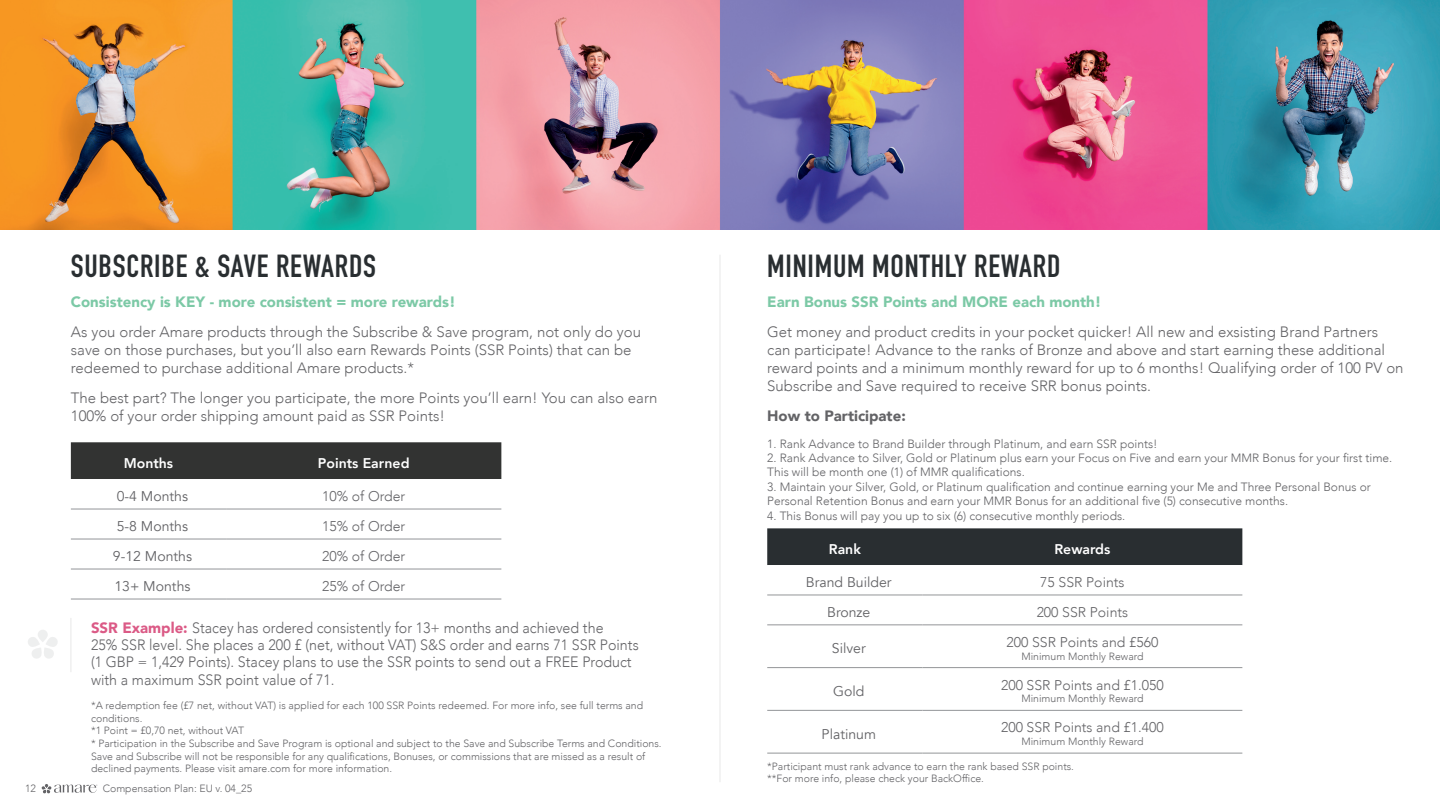
<style>
.page{position:relative;width:1440px;height:810px;background:#fff}
.page>*{position:absolute;margin:0;border:0;box-sizing:border-box;transform-origin:0 0}
.t1{font:700 31.5px "DIN Condensed";letter-spacing:.025em;color:#292e31}
.t2{font:300 15px/18px "Avenir";color:#636366}
.t3{font:300 15px/17.2px "Avenir";color:#636366;scale:.95 1}
.t4{font:900 15px "Avenir";color:#7cc9a6}
.t5{font:900 15px "Avenir";color:#636366}
.t6{font:300 14.1px "Avenir";color:#636366}
.t7{font:14.1px "Avenir";color:#636366}
.t8{font:800 14.1px "Avenir";color:#fff}
.t9{font:300 12px/14.4px "Avenir";color:#636366}
.t10{font:300 10.5px/12.6px "Avenir";color:#636366}
.s1{font-weight:900;color:#db5a86}
</style>
<div class="page">
<img style="left:0;top:0;width:1440px;height:230px">
<div style="left:71px;top:442px;width:430px;height:37px;background:#323332"></div>
<svg style="left:71px;top:508px;width:430px;height:91px"></svg>
<div style="left:71px;top:509px;width:155px;height:30px;background:#fff"></div>
<div style="left:71px;top:539px;width:155px;height:30px;background:#fff"></div>
<div style="left:71px;top:569px;width:155px;height:30px;background:#fff"></div>
<hr style="left:71px;top:509px;width:155px;height:1px;background:#939598">
<hr style="left:226px;top:509px;width:275px;height:1px;background:#939598">
<hr style="left:71px;top:539px;width:155px;height:1px;background:#939598">
<hr style="left:226px;top:539px;width:275px;height:1px;background:#939598">
<hr style="left:71px;top:599px;width:155px;height:1px;background:#939598">
<hr style="left:226px;top:599px;width:275px;height:1px;background:#939598">
<hr style="left:71px;top:569px;width:155px;height:1px;background:#939598">
<hr style="left:226px;top:569px;width:275px;height:1px;background:#939598">
<hr style="left:719px;top:255px;width:2px;height:527px;background:#939598">
<hr style="left:70px;top:618px;width:2px;height:54px;background:#939598">
<div style="left:767px;top:528px;width:475px;height:37px;background:#292e31"></div>
<svg style="left:767px;top:594px;width:475px;height:159px"></svg>
<div style="left:767px;top:595px;width:155px;height:30px;background:#fff"></div>
<div style="left:767px;top:625px;width:155px;height:43px;background:#fff"></div>
<svg style="left:767px;top:668px;width:155px;height:85px"></svg>
<hr style="left:767px;top:595px;width:155px;height:1px;background:#939598">
<hr style="left:922px;top:595px;width:320px;height:1px;background:#939598">
<hr style="left:767px;top:625px;width:155px;height:1px;background:#939598">
<hr style="left:922px;top:625px;width:320px;height:1px;background:#939598">
<hr style="left:767px;top:753px;width:155px;height:1px;background:#939598">
<hr style="left:922px;top:753px;width:320px;height:1px;background:#939598">
<hr style="left:767px;top:667px;width:155px;height:1px;background:#939598">
<hr style="left:922px;top:667px;width:320px;height:1px;background:#939598">
<hr style="left:767px;top:710px;width:155px;height:1px;background:#939598">
<hr style="left:922px;top:710px;width:320px;height:1px;background:#939598">
<svg style="left:28px;top:630px;width:30px;height:29px"></svg>
<svg style="left:41px;top:784px;width:56px;height:10px"></svg>
<h1 class="t1" style="left:71px;top:245px;width:307px">SUBSCRIBE &amp; SAVE REWARDS</h1>
<h2 class="t4" style="left:71px;top:289px;width:386px">Consistency is KEY - more consistent = more rewards!</h2>
<h2 class="t2" style="left:71px;top:323px;width:572px">As you order Amare products through the Subscribe &amp; Save program, not only do you save on those purchases, but you’ll also earn Rewards Points (SSR Points) that can be redeemed to purchase additional Amare products.*</h2>
<h2 class="t2" style="left:71px;top:389px;width:588px">The best part? The longer you participate, the more Points you’ll earn! You can also earn<br>100% of your order shipping amount paid as SSR Points!</h2>
<h3 class="t8" style="left:124px;top:452px;width:51px">Months</h3>
<h3 class="t8" style="left:318px;top:452px;width:93px">Points Earned</h3>
<h3 class="t7" style="left:117px;top:488px;width:73px">0-4 Months</h3>
<h3 class="t6" style="left:322px;top:488px;width:85px">10% of Order</h3>
<h3 class="t7" style="left:117px;top:518px;width:73px">5-8 Months</h3>
<h3 class="t6" style="left:322px;top:518px;width:85px">15% of Order</h3>
<h3 class="t7" style="left:113px;top:548px;width:81px">9-12 Months</h3>
<h3 class="t6" style="left:322px;top:548px;width:85px">20% of Order</h3>
<h3 class="t7" style="left:114px;top:578px;width:78px">13+ Months</h3>
<h3 class="t6" style="left:322px;top:578px;width:85px">25% of Order</h3>
<p class="t3" style="left:91px;top:619px;width:578px"><span class="s1">SSR Example:</span> Stacey has ordered consistently for 13+ months and achieved the<br>25% SSR level. She places a 200 £ (net, without VAT) S&amp;S order and earns 71 SSR Points (1 GBP = 1,429 Points). Stacey plans to use the SSR points to send out a FREE Product with a maximum SSR point value of 71.</p>
<p class="t10" style="left:91px;top:699px;width:572px">*A redemption fee (£7 net, without VAT) is applied for each 100 SSR Points redeemed. For more info, see full terms and conditions.<br>*1 Point = £0,70 net, without VAT<br>* Participation in the Subscribe and Save Program is optional and subject to the Save and Subscribe Terms and Conditions.<br>Save and Subscribe will not be responsible for any qualifications, Bonuses, or commissions that are missed as a result of declined payments. Please visit amare.com for more information.</p>
<p class="t10" style="left:25px;top:782px;width:12px">12</p>
<p class="t10" style="left:103px;top:782px;width:151px">Compensation Plan: EU v. 04_25</p>
<h1 class="t1" style="left:767px;top:245px;width:295px">MINIMUM MONTHLY REWARD</h1>
<h2 class="t4" style="left:767px;top:289px;width:336px">Earn Bonus SSR Points and MORE each month!</h2>
<p class="t2" style="left:767px;top:323px;width:638px">Get money and product credits in your pocket quicker! All new and exsisting Brand Partners can participate! Advance to the ranks of Bronze and above and start earning these additional reward points and a minimum monthly reward for up to 6 months! Qualifying order of 100 PV on Subscribe and Save required to receive SRR bonus points.</p>
<h2 class="t5" style="left:767px;top:403px;width:140px">How to Participate:</h2>
<p class="t9" style="left:767px;top:436px;width:392px">1. Rank Advance to Brand Builder through Platinum, and earn SSR points!</p>
<p class="t9" style="left:767px;top:451px;width:627px">2. Rank Advance to Silver, Gold or Platinum plus earn your Focus on Five and earn your MMR Bonus for your first time.<br>This will be month one (1) of MMR qualifications.</p>
<p class="t9" style="left:767px;top:479px;width:605px">3. Maintain your Silver, Gold, or Platinum qualification and continue earning your Me and Three Personal Bonus or<br>Personal Retention Bonus and earn your MMR Bonus for an additional five (5) consecutive months.</p>
<p class="t9" style="left:767px;top:508px;width:360px">4. This Bonus will pay you up to six (6) consecutive monthly periods.</p>
<h3 class="t8" style="left:829px;top:538px;width:34px">Rank</h3>
<h3 class="t8" style="left:1054px;top:538px;width:57px">Rewards</h3>
<h3 class="t7" style="left:806px;top:574px;width:87px">Brand Builder</h3>
<h3 class="t6" style="left:1040px;top:574px;width:86px">75 SSR Points</h3>
<h3 class="t7" style="left:827px;top:604px;width:45px">Bronze</h3>
<h3 class="t6" style="left:1037px;top:604px;width:93px">200 SSR Points</h3>
<h3 class="t7" style="left:832px;top:640px;width:35px">Silver</h3>
<h3 class="t6" style="left:1007px;top:634px;width:153px">200 SSR Points and £560</h3>
<p class="t10" style="left:1021px;top:650px;width:124px">Minimum Monthly Reward</p>
<h3 class="t7" style="left:833px;top:683px;width:33px">Gold</h3>
<h3 class="t6" style="left:1001px;top:677px;width:164px">200 SSR Points and £1.050</h3>
<p class="t10" style="left:1021px;top:692px;width:124px">Minimum Monthly Reward</p>
<h3 class="t6" style="left:1001px;top:719px;width:164px">200 SSR Points and £1.400</h3>
<p class="t10" style="left:1021px;top:735px;width:124px">Minimum Monthly Reward</p>
<p class="t10" style="left:767px;top:760px;width:308px">*Participant must rank advance to earn the rank based SSR points. **For more info, please check your BackOffice.</p>
<h3 class="t7" style="left:822px;top:726px;width:56px">Platinum</h3>
</div>
